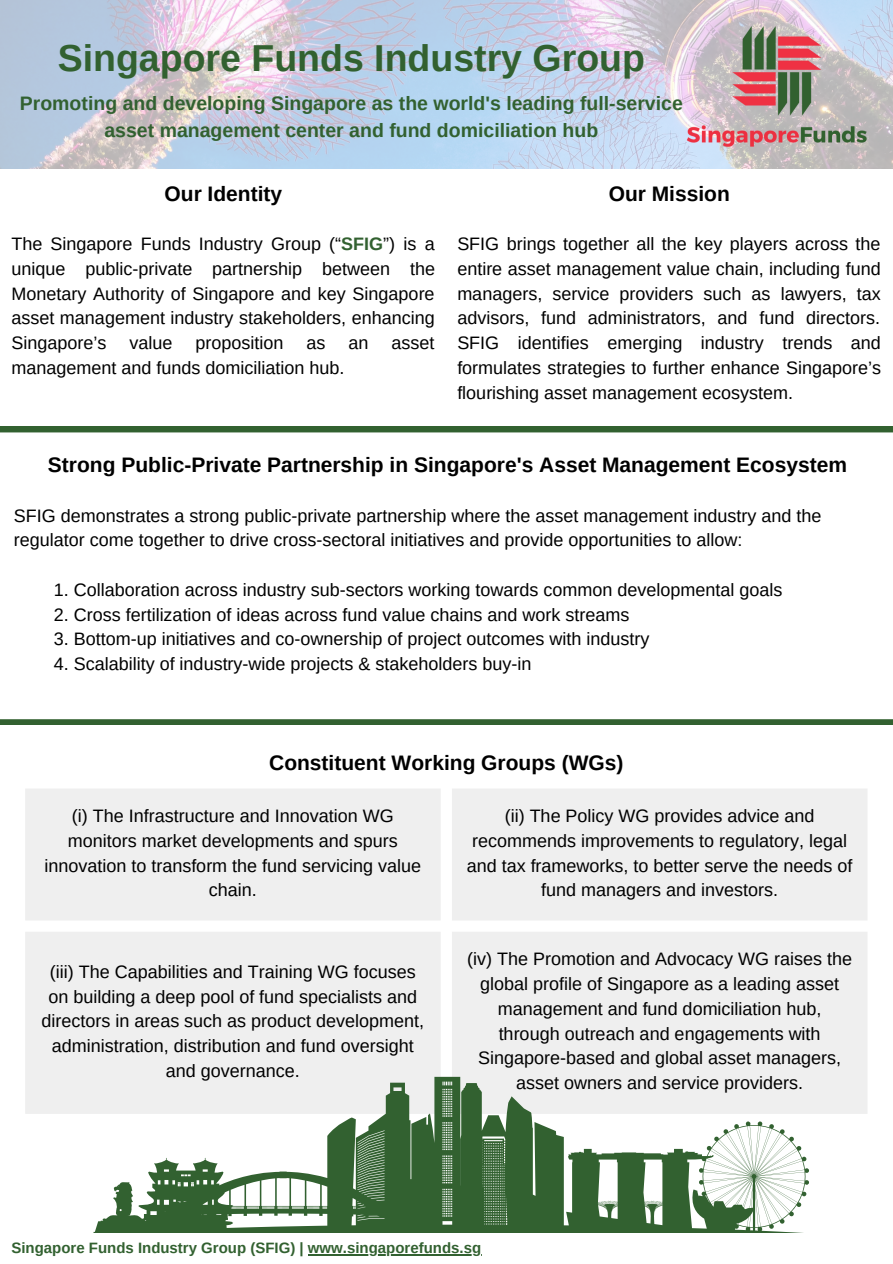
<style>
.page{position:relative;width:893px;height:1264px;background:#fff}
.page>*{position:absolute;margin:0;border:0;box-sizing:border-box;transform-origin:0 0}
.t1{font:700 37.5px "Arimo";color:#326130}
.t2{font:700 21px "Arimo";color:#000}
.t3{font:700 19.5px/27px "Arimo";color:#326130;text-align:center}
.t4{font:18px/24.8px "Arimo";color:#000;text-align:center}
.t5{font:700 15px "Arimo";color:#326130}
.s1{font-weight:700;color:#326130}
</style>
<div class="page">
<img style="left:0;top:0;width:892px;height:169px">
<img style="left:675px;top:26px;width:217px;height:126px">
<svg style="left:0;top:427px;width:892px;height:297px"></svg>
<div style="left:25px;top:789px;width:842px;height:324px;background:#efefef"></div>
<svg style="left:66px;top:1076px;width:762px;height:157px"></svg>
<hr style="left:308px;top:1254px;width:173px;height:1px;background:#326130">
<h1 class="t1" style="left:58px;top:37px;width:588px">Singapore Funds Industry Group</h1>
<p class="t3" style="left:20px;top:89px;width:664px">Promoting and developing Singapore as the world's leading full-service asset management center and fund domiciliation hub</p>
<p class="t2" style="left:164px;top:181px;width:119px">Our Identity</p>
<p class="t4" style="left:11px;top:231px;width:425px;text-align:justify">The Singapore Funds Industry Group (“<span class="s1">SFIG</span>”) is a unique public-private partnership between the Monetary Authority of Singapore and key Singapore asset management industry stakeholders, enhancing Singapore’s</p>
<p class="t4" style="left:129px;top:330px;width:44px">value</p>
<p class="t4" style="left:195px;top:330px;width:89px">proposition</p>
<p class="t4" style="left:306px;top:330px;width:20px">as</p>
<p class="t4" style="left:348px;top:330px;width:21px">an</p>
<p class="t4" style="left:391px;top:330px;width:44px">asset</p>
<p class="t4" style="left:11px;top:355px;width:334px">management and funds domiciliation hub.</p>
<p class="t2" style="left:608px;top:181px;width:123px">Our Mission</p>
<p class="t4" style="left:457px;top:231px;width:425px;text-align:justify">SFIG brings together all the key players across the entire asset management value chain, including fund managers, service providers such as lawyers, tax advisors, fund administrators, and fund directors.<br>SFIG identifies emerging industry trends and formulates strategies to further enhance Singapore’s flourishing asset management ecosystem.</p>
<p class="t2" style="left:48px;top:453px;width:800px">Strong Public-Private Partnership in Singapore's Asset Management Ecosystem</p>
<p class="t4" style="left:14px;top:503px;width:809px;text-align:left">SFIG demonstrates a strong public-private partnership where the asset management industry and the regulator come together to drive cross-sectoral initiatives and provide opportunities to allow:</p>
<p class="t4" style="left:54px;top:577px;width:730px">1. Collaboration across industry sub-sectors working towards common developmental goals</p>
<p class="t4" style="left:54px;top:602px;width:577px">2. Cross fertilization of ideas across fund value chains and work streams</p>
<p class="t4" style="left:54px;top:626px;width:597px">3. Bottom-up initiatives and co-ownership of project outcomes with industry</p>
<p class="t4" style="left:54px;top:651px;width:479px">4. Scalability of industry-wide projects &amp; stakeholders buy-in</p>
<p class="t2" style="left:269px;top:751px;width:356px">Constituent Working Groups (WGs)</p>
<p class="t4" style="left:44px;top:803px;width:378px">(i) The Infrastructure and Innovation WG monitors market developments and spurs innovation to transform the fund servicing value chain.</p>
<p class="t4" style="left:466px;top:803px;width:387px">(ii) The Policy WG provides advice and recommends improvements to regulatory, legal and tax frameworks, to better serve the needs of fund managers and investors.</p>
<p class="t4" style="left:41px;top:959px;width:384px">(iii) The Capabilities and Training WG focuses on building a deep pool of fund specialists and directors in areas such as product development, administration, distribution and fund oversight and governance.</p>
<p class="t4" style="left:467px;top:946px;width:386px">(iv) The Promotion and Advocacy WG raises the global profile of Singapore as a leading asset management and fund domiciliation hub, through outreach and engagements with Singapore-based and global asset managers, asset owners and service providers.</p>
<p class="t5" style="left:11px;top:1239px;width:471px">Singapore Funds Industry Group (SFIG) | www.singaporefunds.sg</p>
</div>
